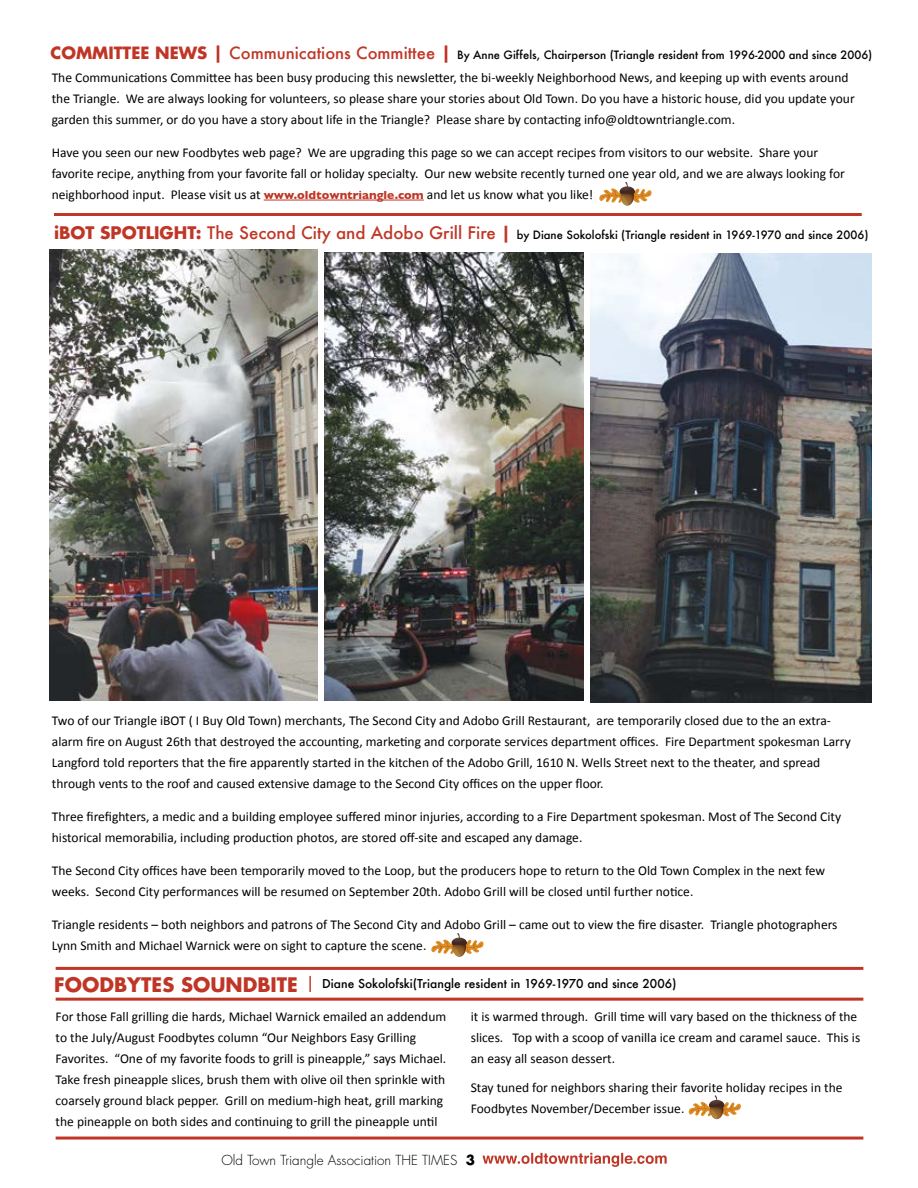
<style>
.page{position:relative;width:918px;height:1188px;background:#fff}
.page>*{position:absolute;margin:0;border:0;box-sizing:border-box;transform-origin:0 0}
.t1{font:13.5px/21px "Calibri";color:#000}
.t2{font:300 13.5px "Futura";color:#000}
.t3{font:500 12px "Futura";color:#000}
.t4{font:500 11.25px "Futura";color:#000}
.s1{font-family:"Futura Std";font-weight:700;font-size:16.5px;color:#c03626}
.s2{font-family:"Futura Std";font-weight:700;font-size:17.25px;color:#c03626}
.s3{font-size:16.5px;color:#c03626}
.s4{font-family:"Gill Sans";font-weight:700;font-size:12px;color:#c03626}
.s5{font-family:"Futura Std";font-weight:700;font-size:16.8px;color:#c03626}
.s6{font-size:16.8px;color:#c03626}
.s7{font-weight:700;font-size:19.5px;color:#c03626}
.s8{font-weight:400;font-size:19.5px;color:#c03626}
.s9{font-weight:700}
</style>
<div class="page">
<svg style="left:482px;top:1153px;width:185px;height:14px"></svg>
<hr style="left:264px;top:200px;width:160px;height:1px;background:#c03626">
<hr style="left:54px;top:213px;width:808px;height:3px;background:#c03626">
<img style="left:50px;top:250px;width:267px;height:450px">
<img style="left:590px;top:253px;width:281px;height:449px">
<img style="left:324px;top:253px;width:259px;height:447px">
<svg style="left:599px;top:182px;width:53px;height:24px"></svg>
<svg style="left:431px;top:933px;width:53px;height:24px"></svg>
<hr style="left:56px;top:967px;width:807px;height:3px;background:#c03626">
<hr style="left:56px;top:1137px;width:807px;height:3px;background:#c03626">
<hr style="left:56px;top:998px;width:807px;height:3px;background:#c03626">
<svg style="left:688px;top:1095px;width:53px;height:24px"></svg>
<p class="t4" style="left:51px;top:47px;width:823px"><span class="s1">COMMITTEE NEWS</span> <span class="s2">|</span> <span class="s3">Communications Committee</span> <span class="s2">|</span> By Anne Giffels, Chairperson (Triangle resident from 1996-2000 and since 2006)</p>
<p class="t1" style="left:52px;top:67px;width:805px">The Communications Committee has been busy producing this newsletter, the bi-weekly Neighborhood News, and keeping up with events around the Triangle. We are always looking for volunteers, so please share your stories about Old Town. Do you have a historic house, did you update your garden this summer, or do you have a story about life in the Triangle? Please share by contacting info@oldtowntriangle.com.</p>
<p class="t1" style="left:52px;top:142px;width:795px">Have you seen our new Foodbytes web page? We are upgrading this page so we can accept recipes from visitors to our website. Share your favorite recipe, anything from your favorite fall or holiday specialty. Our new website recently turned one year old, and we are always looking for neighborhood input. Please visit us at <span class="s4">www.oldtowntriangle.com</span> and let us know what you like!</p>
<p class="t4" style="left:54px;top:227px;width:816px"><span class="s5">iBOT SPOTLIGHT:</span> <span class="s6">The Second City and Adobo Grill Fire</span> <span class="s5">|</span> by Diane Sokolofski (Triangle resident in 1969-1970 and since 2006)</p>
<p class="t1" style="left:52px;top:709px;width:800px">Two of our Triangle iBOT ( I Buy Old Town) merchants, The Second City and Adobo Grill Restaurant, are temporarily closed due to the an extra&shy;alarm fire on August 26th that destroyed the accounting, marketing and corporate services department offices. Fire Department spokesman Larry Langford told reporters that the fire apparently started in the kitchen of the Adobo Grill, 1610 N. Wells Street next to the theater, and spread through vents to the roof and caused extensive damage to the Second City offices on the upper floor.</p>
<p class="t1" style="left:52px;top:805px;width:791px">Three firefighters, a medic and a building employee suffered minor injuries, according to a Fire Department spokesman. Most of The Second City historical memorabilia, including production photos, are stored off-site and escaped any damage.</p>
<p class="t1" style="left:52px;top:859px;width:775px">The Second City offices have been temporarily moved to the Loop, but the producers hope to return to the Old Town Complex in the next few weeks. Second City performances will be resumed on September 20th. Adobo Grill will be closed until further notice.</p>
<p class="t1" style="left:52px;top:913px;width:787px">Triangle residents – both neighbors and patrons of The Second City and Adobo Grill – came out to view the fire disaster. Triangle photographers<br>Lynn Smith and Michael Warnick were on sight to capture the scene.</p>
<p class="t3" style="left:54px;top:976px;width:624px"><span class="s7">FOODBYTES SOUNDBITE</span> <span class="s8">|</span> Diane Sokolofski(Triangle resident in 1969-1970 and since 2006)</p>
<p class="t1" style="left:56px;top:1006px;width:392px">For those Fall grilling die hards, Michael Warnick emailed an addendum to the July/August Foodbytes column “Our Neighbors Easy Grilling Favorites. “One of my favorite foods to grill is pineapple,” says Michael.<br>Take fresh pineapple slices, brush them with olive oil then sprinkle with coarsely ground black pepper. Grill on medium-high heat, grill marking the pineapple on both sides and continuing to grill the pineapple until</p>
<p class="t1" style="left:471px;top:1006px;width:391px">it is warmed through. Grill time will vary based on the thickness of the slices. Top with a scoop of vanilla ice cream and caramel sauce. This is an easy all season dessert.</p>
<p class="t1" style="left:471px;top:1076px;width:373px">Stay tuned for neighbors sharing their favorite holiday recipes in the<br>Foodbytes November/December issue.</p>
<p class="t2" style="left:221px;top:1151px;width:255px">Old Town Triangle Association THE TIMES <span class="s9">3</span></p>
</div>
